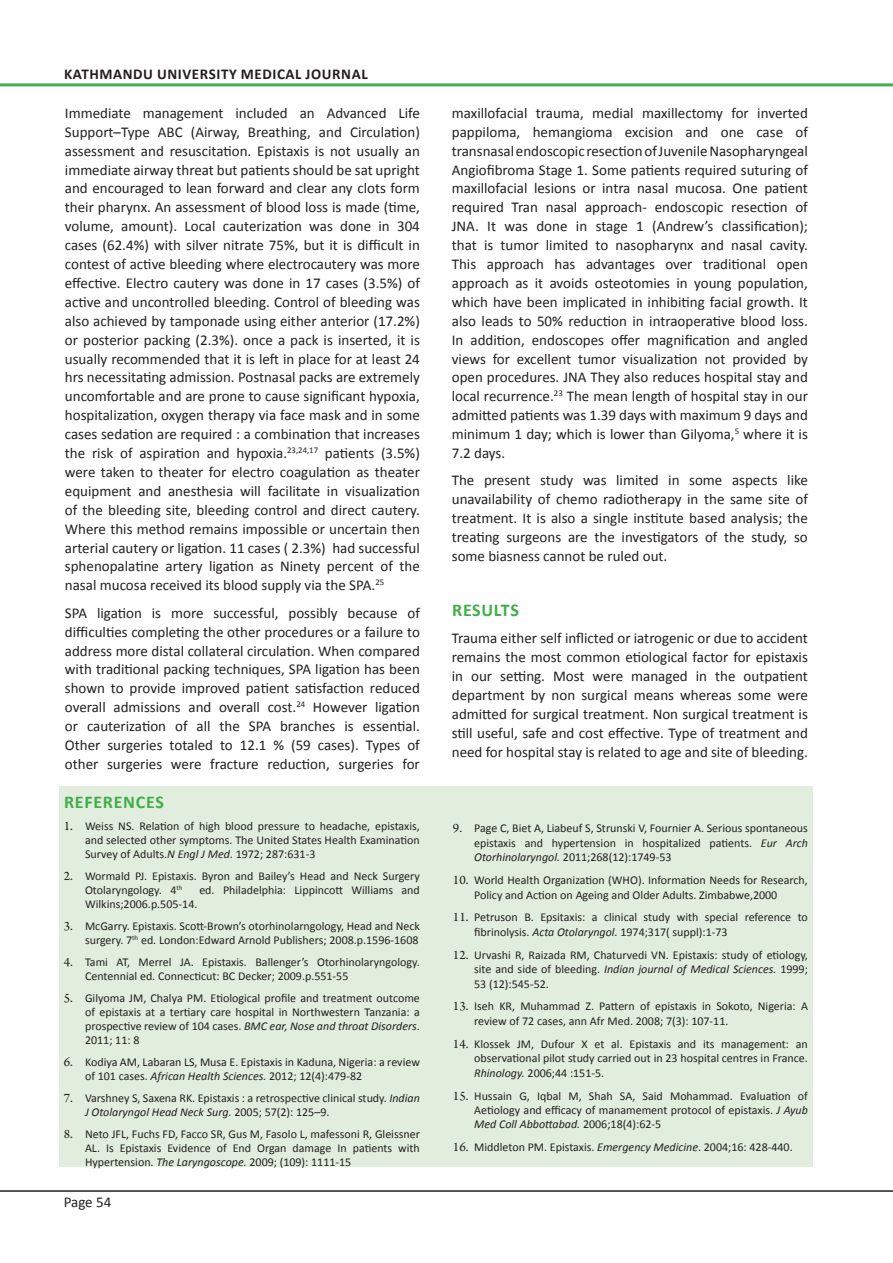
<style>
.page{position:relative;width:893px;height:1263px;background:#fff}
.page>*{position:absolute;margin:0;border:0;box-sizing:border-box;transform-origin:0 0}
.Heading_2_-_Sub_head{font:700 18px "Calibri";letter-spacing:.04em;color:#40ae49}
.Normal_Text{font:700 18px "Calibri";letter-spacing:.035em;color:#40ae49}
.Normal_Text-2{font:15px/18.9px "Calibri";color:#231f20;text-align:justify}
.t1{font:700 15px "Calibri";letter-spacing:.04em;color:#231f20}
.Refrence_Text{font:12px/14.4px "Calibri";color:#231f20;text-align:justify}
.s1{font-family:"Arno Pro";font-size:13.5px}
.s2{font-style:italic}
</style>
<div class="page">
<hr style="left:0;top:1190px;width:893px;height:2px;background:#231f20">
<hr style="left:0;top:83px;width:893px;height:3px;background:#40ae49">
<div style="left:59px;top:786px;width:754px;height:381px;background:#e1eedd"></div>
<p class="t1" style="left:64px;top:64px;width:305px">KATHMANDU UNIVERSITY MEDICAL JOURNAL</p>
<p class="Normal_Text-2" style="left:65px;top:103px;width:356px">Immediate management included an Advanced Life Support–Type ABC (Airway, Breathing, and Circulation) assessment and resuscitation. Epistaxis is not usually an immediate airway threat but patients should be sat upright and encouraged to lean forward and clear any clots form their pharynx. An assessment of blood loss is made (time, volume, amount). Local cauterization was done in 304 cases (62.4%) with silver nitrate 75%, but it is difficult in contest of active bleeding where electrocautery was more effective. Electro cautery was done in 17 cases (3.5%) of active and uncontrolled bleeding. Control of bleeding was also achieved by tamponade using either anterior (17.2%) or posterior packing (2.3%). once a pack is inserted, it is usually recommended that it is left in place for at least 24 hrs necessitating admission. Postnasal packs are extremely uncomfortable and are prone to cause significant hypoxia, hospitalization, oxygen therapy via face mask and in some cases sedation are required : a combination that increases the risk of aspiration and hypoxia.<sup>23,24,17</sup> patients (3.5%) were taken to theater for electro coagulation as theater equipment and anesthesia will facilitate in visualization of the bleeding site, bleeding control and direct cautery.<br>Where this method remains impossible or uncertain then arterial cautery or ligation. 11 cases ( 2.3%) had successful sphenopalatine artery ligation as Ninety percent of the nasal mucosa received its blood supply via the SPA.<sup>25</sup></p>
<p class="Normal_Text-2" style="left:65px;top:603px;width:356px">SPA ligation is more successful, possibly because of difficulties completing the other procedures or a failure to address more distal collateral circulation. When compared with traditional packing techniques, SPA ligation has been shown to provide improved patient satisfaction reduced overall admissions and overall cost.<sup>24</sup> However ligation or cauterization of all the SPA branches is essential.<br>Other surgeries totaled to 12.1 % (59 cases). Types of other surgeries were fracture reduction, surgeries for</p>
<p class="Heading_2_-_Sub_head" style="left:64px;top:790px;width:101px">REFERENCES</p>
<p class="Refrence_Text" style="left:85px;top:819px;width:336px;line-height:13.8px;text-indent:-21px"><span class="s1">1.</span> Weiss NS. Relation of high blood pressure to headache, epistaxis, and selected other symptoms. The United States Health Examination Survey of Adults.<span class="s2">N Engl J Med</span>. 1972; 287:631-3</p>
<p class="Refrence_Text" style="left:85px;top:869px;width:336px;line-height:13.8px;text-indent:-21px"><span class="s1">2.</span> Wormald PJ. Epistaxis. Byron and Bailey’s Head and Neck Surgery<br>Otolaryngology. 4<sup>th</sup></p>
<p class="Refrence_Text" style="left:199px;top:883px;width:222px">ed. Philadelphia: Lippincott Williams and</p>
<p class="Refrence_Text" style="left:85px;top:896px;width:114px">Wilkins;2006.p.505-14.</p>
<p class="Refrence_Text" style="left:64px;top:919px;width:358px;line-height:13.8px;text-align:right"><span class="s1">3.</span> McGarry. Epistaxis. Scott-Brown’s otorhinolarngology, Head and Neck surgery. 7<sup>th</sup> ed. London:Edward Arnold Publishers; 2008.p.1596-1608</p>
<p class="Refrence_Text" style="left:85px;top:955px;width:336px;line-height:13.8px;text-indent:-21px"><span class="s1">4.</span> Tami AT, Merrel JA. Epistaxis. Ballenger’s Otorhinolaryngology.<br>Centennial ed. Connecticut: BC Decker; 2009.p.551-55</p>
<p class="Refrence_Text" style="left:85px;top:991px;width:336px;line-height:13.8px;text-indent:-21px"><span class="s1">5.</span> Gilyoma JM, Chalya PM. Etiological profile and treatment outcome of epistaxis at a tertiary care hospital in Northwestern Tanzania: a prospective review of 104 cases. <span class="s2">BMC ear, Nose and throat Disorders</span>.<br>2011; 11: 8</p>
<p class="Refrence_Text" style="left:85px;top:1055px;width:336px;line-height:13.8px;text-indent:-21px"><span class="s1">6.</span> Kodiya AM, Labaran LS, Musa E. Epistaxis in Kaduna, Nigeria: a review of 101 cases. <span class="s2">African Health Sciences.</span> 2012; 12(4):479-82</p>
<p class="Refrence_Text" style="left:85px;top:1091px;width:336px;line-height:13.8px;text-indent:-21px"><span class="s1">7.</span> Varshney S, Saxena RK. Epistaxis : a retrospective clinical study. <span class="s2">Indian<br>J Otolaryngol Head Neck Surg.</span> 2005; 57(2): 125–9.</p>
<p class="Refrence_Text" style="left:85px;top:1127px;width:336px;text-indent:-21px"><span class="s1">8.</span> Neto JFL, Fuchs FD, Facco SR, Gus M, Fasolo L, mafessoni R, Gleissner AL. Is Epistaxis Evidence of End Organ damage In patients with Hypertension. <span class="s2">The Laryngoscope.</span> 2009; (109): 1111-15</p>
<p class="Normal_Text-2" style="left:64px;top:1193px;width:49px">Page 54</p>
<p class="Normal_Text-2" style="left:452px;top:103px;width:358px">maxillofacial trauma, medial maxillectomy for inverted pappiloma, hemangioma excision and one case of transnasal endoscopic resection of Juvenile Nasopharyngeal Angiofibroma Stage 1. Some patients required suturing of maxillofacial lesions or intra nasal mucosa. One patient required Tran nasal approach- endoscopic resection of JNA. It was done in stage 1 (Andrew’s classification); that is tumor limited to nasopharynx and nasal cavity.<br>This approach has advantages over traditional open approach as it avoids osteotomies in young population, which have been implicated in inhibiting facial growth. It also leads to 50% reduction in intraoperative blood loss.<br>In addition, endoscopes offer magnification and angled views for excellent tumor visualization not provided by open procedures. JNA They also reduces hospital stay and local recurrence.<sup>23</sup> The mean length of hospital stay in our admitted patients was 1.39 days with maximum 9 days and minimum 1 day; which is lower than Gilyoma,<sup>5</sup> where it is 7.2 days.</p>
<p class="Normal_Text-2" style="left:452px;top:471px;width:358px">The present study was limited in some aspects like unavailability of chemo radiotherapy in the same site of treatment. It is also a single institute based analysis; the treating surgeons are the investigators of the study, so some biasness cannot be ruled out.</p>
<p class="Normal_Text" style="left:452px;top:598px;width:68px">RESULTS</p>
<p class="Normal_Text-2" style="left:452px;top:629px;width:358px">Trauma either self inflicted or iatrogenic or due to accident remains the most common etiological factor for epistaxis in our setting. Most were managed in the outpatient department by non surgical means whereas some were admitted for surgical treatment. Non surgical treatment is still useful, safe and cost effective. Type of treatment and need for hospital stay is related to age and site of bleeding.</p>
<p class="Refrence_Text" style="left:474px;top:821px;width:335px;text-indent:-21px"><span class="s1">9.</span> Page C, Biet A, Liabeuf S, Strunski V, Fournier A. Serious spontaneous epistaxis and hypertension in hospitalized patients. <span class="s2">Eur Arch Otorhinolaryngol.</span> 2011;268(12):1749-53</p>
<p class="Refrence_Text" style="left:474px;top:873px;width:335px;text-indent:-21px"><span class="s1">10.</span> World Health Organization (WHO). Information Needs for Research,<br>Policy and Action on Ageing and Older Adults. Zimbabwe,2000</p>
<p class="Refrence_Text" style="left:474px;top:910px;width:335px;text-indent:-21px"><span class="s1">11.</span> Petruson B. Epsitaxis: a clinical study with special reference to fibrinolysis. <span class="s2">Acta Otolaryngol.</span> 1974;317( suppl):1-73</p>
<p class="Refrence_Text" style="left:474px;top:948px;width:335px;text-indent:-21px"><span class="s1">12.</span> Urvashi R, Raizada RM, Chaturvedi VN. Epistaxis: study of etiology, site and side of bleeding. <span class="s2">Indian journal of Medical Sciences.</span> 1999; 53 (12):545-52.</p>
<p class="Refrence_Text" style="left:474px;top:999px;width:335px;text-indent:-21px"><span class="s1">13.</span> Iseh KR, Muhammad Z. Pattern of epistaxis in Sokoto, Nigeria: A review of 72 cases, ann Afr Med. 2008; 7(3): 107-11.</p>
<p class="Refrence_Text" style="left:474px;top:1037px;width:335px;text-indent:-21px"><span class="s1">14.</span> Klossek JM, Dufour X et al. Epistaxis and its management: an observational pilot study carried out in 23 hospital centres in France.<br><span class="s2">Rhinology.</span> 2006;44 :151-5.</p>
<p class="Refrence_Text" style="left:474px;top:1088px;width:335px;text-indent:-21px"><span class="s1">15.</span> Hussain G, Iqbal M, Shah SA, Said Mohammad. Evaluation of Aetiology and efficacy of manamement protocol of epistaxis. <span class="s2">J Ayub Med Coll Abbottabad.</span> 2006;18(4):62-5</p>
<p class="Refrence_Text" style="left:453px;top:1140px;width:341px"><span class="s1">16.</span> Middleton PM. Epistaxis. <span class="s2">Emergency Medicine</span>. 2004;16: 428-440.</p>
</div>
